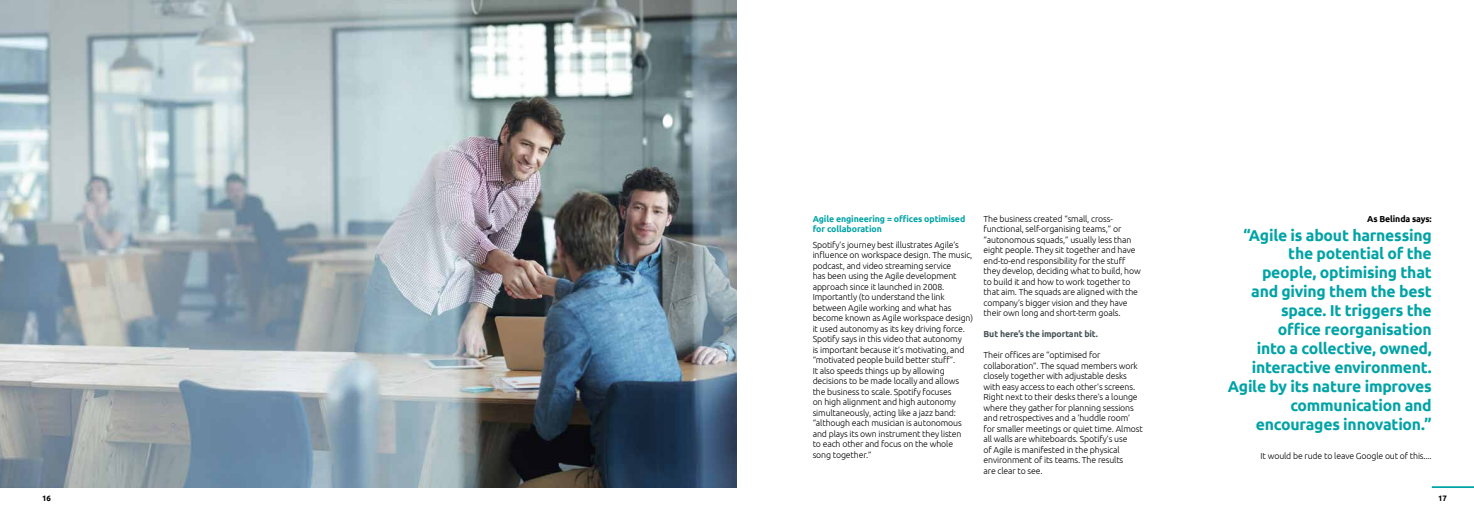
<style>
.page{position:relative;width:1474px;height:521px;background:#fff}
.page>*{position:absolute;margin:0;border:0;box-sizing:border-box;transform-origin:0 0}
.t1{font:700 15.75px/18.9px "Ubuntu";letter-spacing:-.015em;color:#00a3a6;text-align:right}
.t2{font:300 8.75px/10.5px "Ubuntu";letter-spacing:-.015em;color:#000}
.t3{font:700 8.75px/10.5px "Ubuntu";letter-spacing:-.01em;color:#00a3a6}
.t4{font:700 8.75px "Ubuntu";letter-spacing:-.015em;color:#465457}
.t5{font:700 8.75px "Ubuntu";letter-spacing:-.015em;color:#000}
.t6{font:700 7.88px "Ubuntu";color:#000}
</style>
<div class="page">
<hr style="left:1431px;top:486px;width:42px;height:2px;background:#00a3a6">
<hr style="left:0;top:486px;width:42px;height:2px;background:#00a3a6">
<img style="left:0;top:0;width:737px;height:487px">
<p class="t3" style="left:812px;top:213px;width:154px">Agile engineering = offices optimised for collaboration</p>
<p class="t2" style="left:812px;top:239px;width:162px">Spotify’s journey best illustrates Agile’s influence on workspace design. The music, podcast, and video streaming service<br>has been using the Agile development approach since it launched in 2008.<br>Importantly (to understand the link between Agile working and what has become known as Agile workspace design) it used autonomy as its key driving force.<br>Spotify says in this video that autonomy<br>is important because it’s motivating, and “motivated people build better stuff”.<br>It also speeds things up by allowing decisions to be made locally and allows the business to scale. Spotify focuses<br>on high alignment and high autonomy simultaneously, acting like a jazz band: “although each musician is autonomous and plays its own instrument they listen<br>to each other and focus on the whole song together.”</p>
<p class="t2" style="left:983px;top:213px;width:159px">The business created “small, cross&shy;functional, self-organising teams,” or “autonomous squads,” usually less than eight people. They sit together and have end-to-end responsibility for the stuff they develop, deciding what to build, how to build it and how to work together to that aim. The squads are aligned with the company’s bigger vision and they have their own long and short-term goals.</p>
<p class="t4" style="left:983px;top:329px;width:116px">But here’s the important bit.</p>
<p class="t2" style="left:983px;top:349px;width:161px">Their offices are “optimised for collaboration”. The squad members work closely together with adjustable desks with easy access to each other’s screens.<br>Right next to their desks there’s a lounge where they gather for planning sessions and retrospectives and a ‘huddle room’ for smaller meetings or quiet time. Almost all walls are whiteboards. Spotify’s use<br>of Agile is manifested in the physical environment of its teams. The results<br>are clear to see.</p>
<p class="t5" style="left:1367px;top:213px;width:66px">As Belinda says:</p>
<p class="t1" style="left:1227px;top:225px;width:205px">“Agile is about harnessing the potential of the<br>people, optimising that<br>and giving them the best space. It triggers the<br>office reorganisation<br>into a collective, owned, interactive environment.<br>Agile by its nature improves communication and encourages innovation.”</p>
<p class="t2" style="left:1260px;top:450px;width:173px">It would be rude to leave Google out of this....</p>
<p class="t6" style="left:42px;top:493px;width:10px">16</p>
<p class="t6" style="left:1437px;top:493px;width:10px">17</p>
</div>
